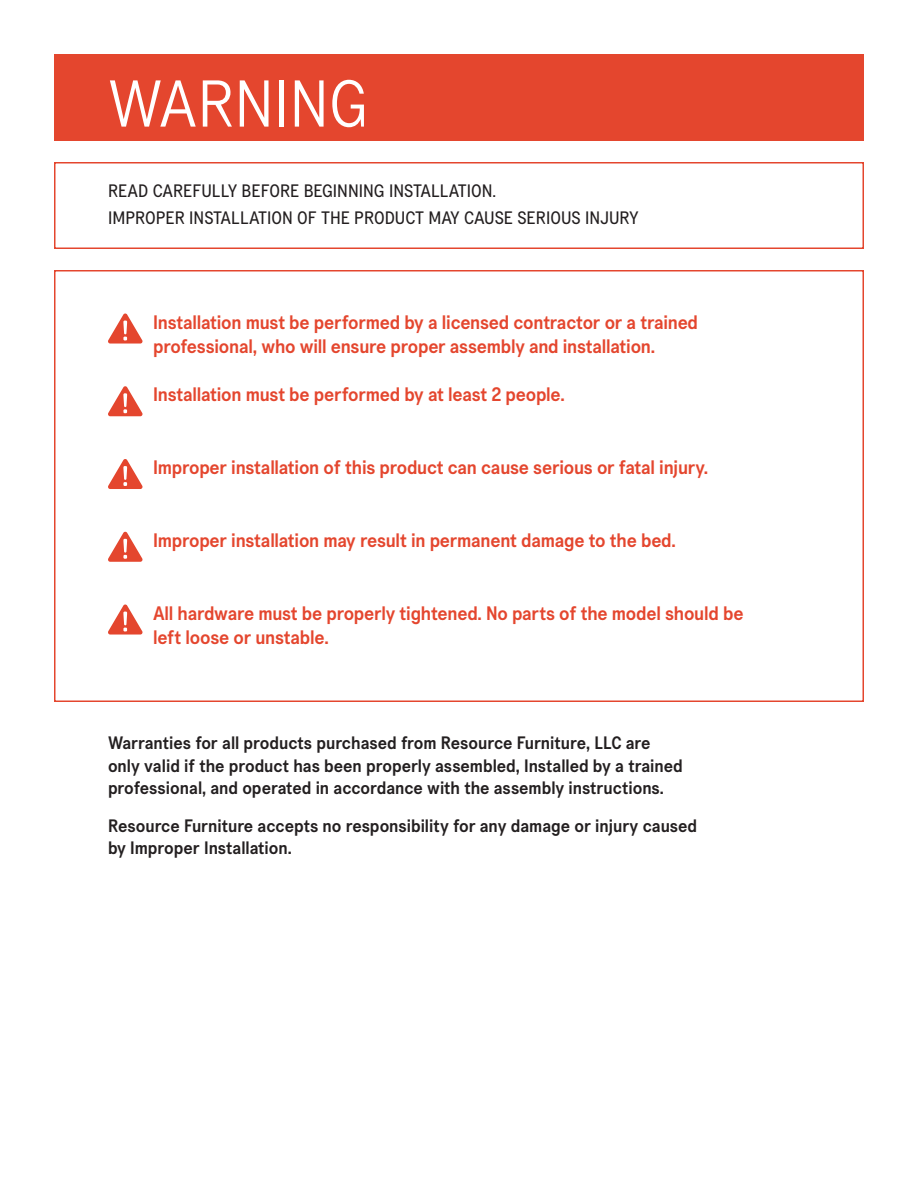
<style>
.page{position:relative;width:918px;height:1188px;background:#fff}
.page>*{position:absolute;margin:0;border:0;box-sizing:border-box;transform-origin:0 0}
.t1{font:300 66px "Transcript Pro";color:#fff}
.t2{font:500 19.5px/24px "Transcript Pro";letter-spacing:-.01em;color:#e4462e}
.t3{font:500 18px/22.5px "Transcript Pro";color:#231f20}
.t4{font:18px/27px "Transcript Pro";color:#231f20}
</style>
<div class="page">
<div style="left:54px;top:54px;width:810px;height:87px;background:#e4462e"></div>
<svg style="left:108px;top:313px;width:35px;height:31px"></svg>
<svg style="left:108px;top:386px;width:35px;height:30px"></svg>
<svg style="left:108px;top:531px;width:35px;height:31px"></svg>
<svg style="left:108px;top:459px;width:35px;height:30px"></svg>
<svg style="left:108px;top:604px;width:35px;height:31px"></svg>
<div style="left:54px;top:162px;width:810px;height:87px;border:2px solid #e4462e"></div>
<div style="left:54px;top:270px;width:810px;height:432px;border:2px solid #e4462e"></div>
<h1 class="t1" style="left:108px;top:64px;width:262px">WARNING</h1>
<p class="t4" style="left:108px;top:178px;width:532px">READ CAREFULLY BEFORE BEGINNING INSTALLATION.<br>IMPROPER INSTALLATION OF THE PRODUCT MAY CAUSE SERIOUS INJURY</p>
<p class="t2" style="left:153px;top:311px;width:546px">Installation must be performed by a licensed contractor or a trained professional, who will ensure proper assembly and installation.</p>
<p class="t2" style="left:153px;top:384px;width:413px">Installation must be performed by at least 2 people.</p>
<p class="t2" style="left:153px;top:456px;width:557px">Improper installation of this product can cause serious or fatal injury.</p>
<p class="t2" style="left:153px;top:529px;width:524px">Improper installation may result in permanent damage to the bed.</p>
<p class="t2" style="left:153px;top:602px;width:592px">All hardware must be properly tightened. No parts of the model should be left loose or unstable.</p>
<p class="t3" style="left:108px;top:732px;width:576px">Warranties for all products purchased from Resource Furniture, LLC are only valid if the product has been properly assembled, Installed by a trained professional, and operated in accordance with the assembly instructions.</p>
<p class="t3" style="left:108px;top:815px;width:591px">Resource Furniture accepts no responsibility for any damage or injury caused by Improper Installation.</p>
</div>
